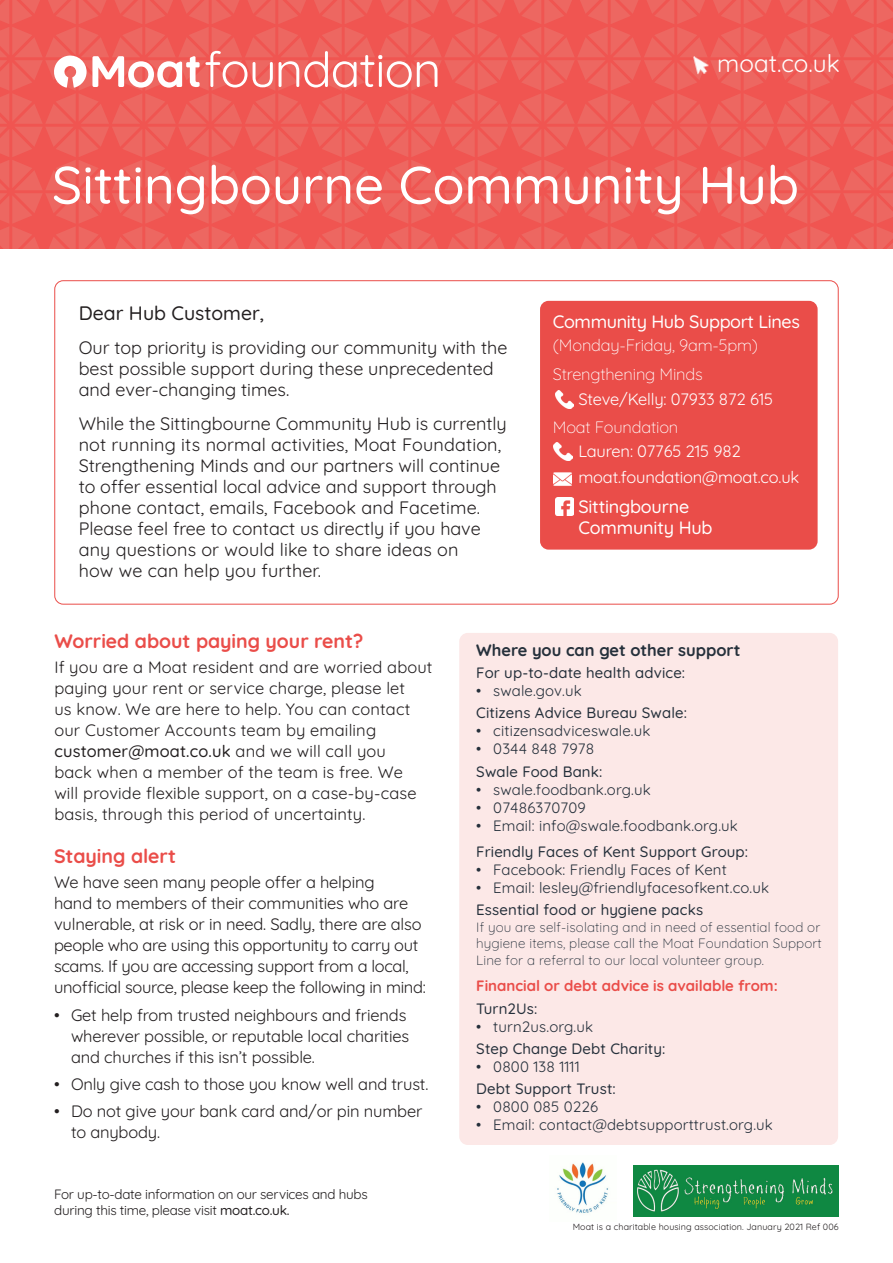
<style>
.page{position:relative;width:893px;height:1263px;background:#fff}
.page>*{position:absolute;margin:0;border:0;box-sizing:border-box;transform-origin:0 0}
.t1{font:500 52.8px "Quicksand";color:#fff}
.t2{font:24.45px "Quicksand";color:#fff}
.t3{font:700 19.5px "Quicksand";color:#ea4d49}
.t4{font:500 19.5px "Quicksand";color:#231f20}
.t5{font:18px/21px "Quicksand";color:#231f20}
.t6{font:500 18px "Quicksand";letter-spacing:-.01em;color:#fff}
.t7{font:16.5px/21px "Quicksand";letter-spacing:-.01em;color:#231f20}
.t8{font:16.5px/21px "Quicksand";letter-spacing:.01em;color:#231f20}
.t9{font:16.5px "Quicksand";letter-spacing:-.01em;color:#fff}
.t10{font:300 16.5px "Quicksand";letter-spacing:-.01em;color:#fff}
.t11{font:700 16.5px "Quicksand";color:#25303b}
.t12{font:15px "Quicksand";letter-spacing:.01em;color:#25303b}
.t13{font:500 15px "Quicksand";letter-spacing:.01em;color:#25303b}
.t14{font:700 15px "Quicksand";color:#ea4d49}
.t15{font:300 13.5px/16.5px "Quicksand";letter-spacing:.01em;color:#25303b;text-align:justify}
.t16{font:13.5px/16.5px "Quicksand";letter-spacing:-.02em;color:#231f20}
.t17{font:9px "Quicksand";letter-spacing:.01em;color:#231f20}
.s1{font-weight:500}
</style>
<div class="page">
<div style="left:0;top:0;width:893px;height:249px;background:#ee5d58"></div>
<svg style="left:54px;top:51px;width:193px;height:37px"></svg>
<svg style="left:253px;top:62px;width:20px;height:25px"></svg>
<svg style="left:279px;top:51px;width:158px;height:36px"></svg>
<img style="left:693px;top:56px;width:16px;height:19px">
<div style="left:459px;top:633px;width:379px;height:512px;background:#fce8e7;border-radius:9px"></div>
<img style="left:633px;top:1165px;width:205px;height:51px">
<div style="left:540px;top:301px;width:278px;height:249px;background:#ea4d49;border-radius:9px"></div>
<img style="left:555px;top:390px;width:18px;height:18px">
<img style="left:555px;top:498px;width:18px;height:18px">
<img style="left:554px;top:442px;width:18px;height:18px">
<img style="left:554px;top:472px;width:18px;height:14px">
<img style="left:557px;top:1162px;width:52px;height:51px">
<p class="t2" style="left:717px;top:44px;width:124px">moat.co.uk</p>
<p class="t1" style="left:52px;top:144px;width:748px">Sittingbourne Community Hub</p>
<p class="t4" style="left:79px;top:298px;width:187px">Dear Hub Customer,</p>
<p class="t5" style="left:79px;top:335px;width:430px">Our top priority is providing our community with the best possible support during these unprecedented and ever-changing times.</p>
<p class="t5" style="left:79px;top:411px;width:429px">While the Sittingbourne Community Hub is currently not running its normal activities, Moat Foundation, Strengthening Minds and our partners will continue to offer essential local advice and support through phone contact, emails, Facebook and Facetime.<br>Please feel free to contact us directly if you have any questions or would like to share ideas on<br>how we can help you further.</p>
<p class="t6" style="left:553px;top:308px;width:249px">Community Hub Support Lines</p>
<p class="t10" style="left:553px;top:332px;width:207px">(Monday-Friday, 9am-5pm)</p>
<p class="t10" style="left:553px;top:362px;width:152px">Strengthening Minds</p>
<p class="t9" style="left:578px;top:386px;width:196px">Steve/Kelly: 07933 872 615</p>
<p class="t10" style="left:553px;top:414px;width:127px">Moat Foundation</p>
<p class="t9" style="left:578px;top:438px;width:164px">Lauren: 07765 215 982</p>
<p class="t9" style="left:578px;top:464px;width:223px">moat.foundation@moat.co.uk</p>
<p class="t6" style="left:578px;top:492px;width:112px">Sittingbourne</p>
<p class="t6" style="left:578px;top:514px;width:136px">Community Hub</p>
<p class="t3" style="left:54px;top:626px;width:311px">Worried about paying your rent?</p>
<p class="t8" style="left:54px;top:655px;width:380px">If you are a Moat resident and are worried about paying your rent or service charge, please let<br>us know. We are here to help. You can contact our Customer Accounts team by emailing <span class="s1">customer@moat.co.uk</span> and we will call you<br>back when a member of the team is free. We<br>will provide flexible support, on a case-by-case basis, through this period of uncertainty.</p>
<p class="t3" style="left:54px;top:841px;width:123px">Staying alert</p>
<p class="t7" style="left:54px;top:870px;width:373px">We have seen many people offer a helping<br>hand to members of their communities who are vulnerable, at risk or in need. Sadly, there are also people who are using this opportunity to carry out scams. If you are accessing support from a local, unofficial source, please keep the following in mind:</p>
<p class="t7" style="left:71px;top:1002px;width:340px;text-indent:-17px">• Get help from trusted neighbours and friends wherever possible, or reputable local charities and churches if this isn’t possible.</p>
<p class="t7" style="left:54px;top:1072px;width:376px">• Only give cash to those you know well and trust.</p>
<p class="t7" style="left:71px;top:1099px;width:353px;text-indent:-17px">• Do not give your bank card and/or pin number to anybody.</p>
<p class="t16" style="left:54px;top:1184px;width:315px">For up-to-date information on our services and hubs during this time, please visit <span class="s1">moat.co.uk.</span></p>
<p class="t11" style="left:476px;top:637px;width:266px">Where you can get other support</p>
<p class="t13" style="left:476px;top:661px;width:210px">For up-to-date health advice:</p>
<p class="t12" style="left:476px;top:679px;width:107px">• swale.gov.uk</p>
<p class="t13" style="left:476px;top:701px;width:212px">Citizens Advice Bureau Swale:</p>
<p class="t12" style="left:476px;top:719px;width:176px">• citizensadviceswale.uk</p>
<p class="t12" style="left:476px;top:737px;width:120px">• 0344 848 7978</p>
<p class="t13" style="left:476px;top:760px;width:128px">Swale Food Bank:</p>
<p class="t12" style="left:476px;top:778px;width:176px">• swale.foodbank.org.uk</p>
<p class="t12" style="left:476px;top:796px;width:111px">• 07486370709</p>
<p class="t12" style="left:476px;top:814px;width:263px">• Email: info@swale.foodbank.org.uk</p>
<p class="t13" style="left:476px;top:840px;width:273px">Friendly Faces of Kent Support Group:</p>
<p class="t12" style="left:476px;top:858px;width:252px">• Facebook: Friendly Faces of Kent</p>
<p class="t12" style="left:476px;top:876px;width:294px">• Email: lesley@friendlyfacesofkent.co.uk</p>
<p class="t13" style="left:476px;top:898px;width:228px">Essential food or hygiene packs</p>
<p class="t15" style="left:476px;top:917px;width:347px">If you are self-isolating and in need of essential food or hygiene items, please call the Moat Foundation Support Line for a referral to our local volunteer group.</p>
<p class="t14" style="left:476px;top:974px;width:303px">Financial or debt advice is available from:</p>
<p class="t13" style="left:476px;top:997px;width:63px">Turn2Us:</p>
<p class="t12" style="left:476px;top:1015px;width:118px">• turn2us.org.uk</p>
<p class="t13" style="left:476px;top:1037px;width:191px">Step Change Debt Charity:</p>
<p class="t12" style="left:476px;top:1055px;width:105px">• 0800 138 1111</p>
<p class="t13" style="left:476px;top:1077px;width:141px">Debt Support Trust:</p>
<p class="t12" style="left:476px;top:1095px;width:123px">• 0800 085 0226</p>
<p class="t12" style="left:476px;top:1113px;width:298px">• Email: contact@debtsupporttrust.org.uk</p>
<p class="t17" style="left:573px;top:1220px;width:267px">Moat is a charitable housing association. January 2021 Ref 006</p>
</div>
